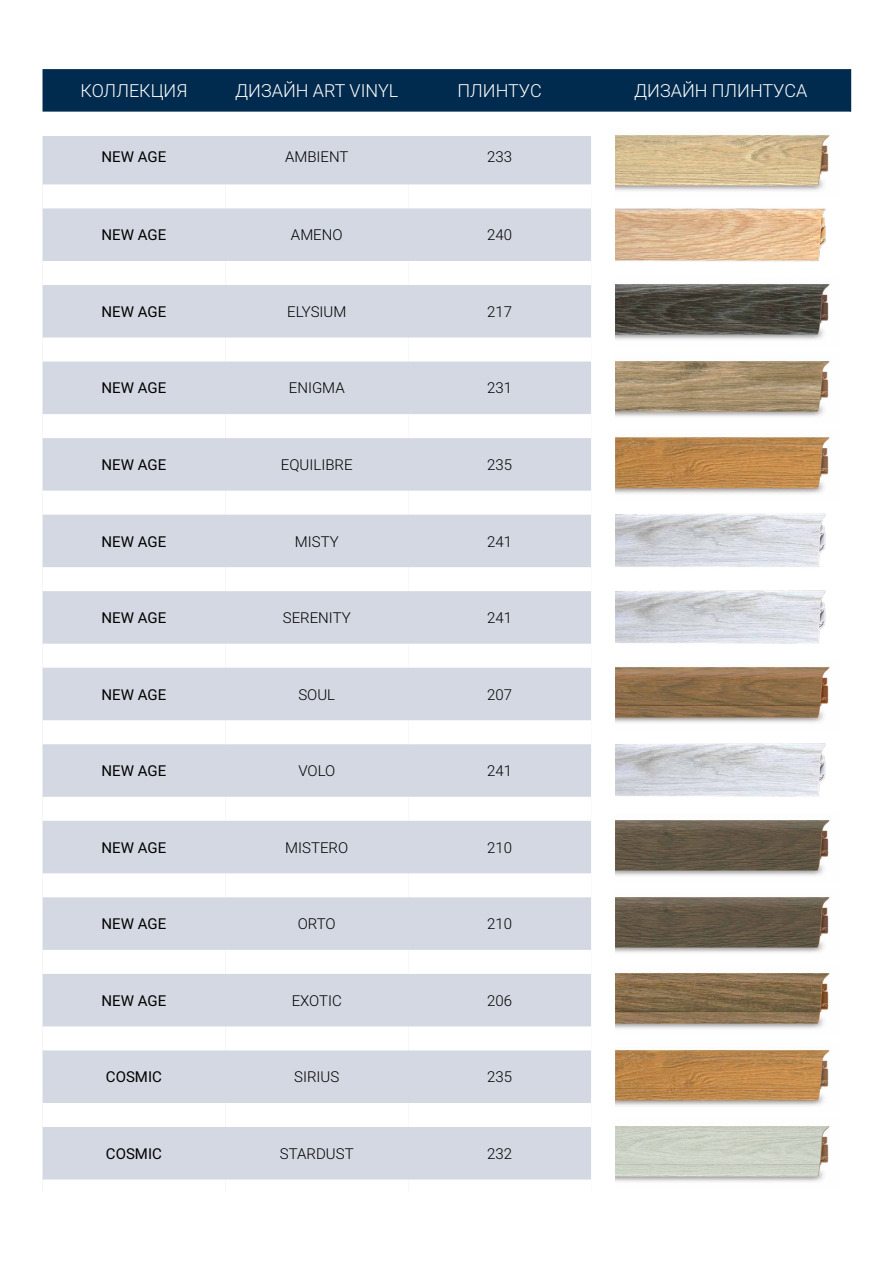
<style>
.page{position:relative;width:893px;height:1263px;background:#fff}
.page>*{position:absolute;margin:0;border:0;box-sizing:border-box;transform-origin:0 0}
.t1{font:300 18px "Roboto";color:#fff}
.t2{font:300 15px "Roboto";color:#000}
.t3{font:15px "Roboto";letter-spacing:-.005em;color:#000}
</style>
<div class="page">
<div style="left:43px;top:136px;width:548px;height:1043px;background:#d3d8e2"></div>
<div style="left:43px;top:184px;width:182px;height:24px;background:#fff"></div>
<div style="left:225px;top:184px;width:183px;height:24px;background:#fff"></div>
<div style="left:408px;top:184px;width:183px;height:24px;background:#fff"></div>
<div style="left:43px;top:261px;width:182px;height:24px;background:#fff"></div>
<div style="left:225px;top:261px;width:183px;height:24px;background:#fff"></div>
<div style="left:408px;top:261px;width:183px;height:24px;background:#fff"></div>
<div style="left:43px;top:337px;width:182px;height:24px;background:#fff"></div>
<div style="left:225px;top:337px;width:183px;height:24px;background:#fff"></div>
<div style="left:408px;top:337px;width:183px;height:24px;background:#fff"></div>
<div style="left:43px;top:414px;width:182px;height:24px;background:#fff"></div>
<div style="left:225px;top:414px;width:183px;height:24px;background:#fff"></div>
<div style="left:408px;top:414px;width:183px;height:24px;background:#fff"></div>
<div style="left:43px;top:491px;width:182px;height:24px;background:#fff"></div>
<div style="left:225px;top:491px;width:183px;height:24px;background:#fff"></div>
<div style="left:408px;top:491px;width:183px;height:24px;background:#fff"></div>
<div style="left:43px;top:567px;width:182px;height:24px;background:#fff"></div>
<div style="left:225px;top:567px;width:183px;height:24px;background:#fff"></div>
<div style="left:408px;top:567px;width:183px;height:24px;background:#fff"></div>
<div style="left:43px;top:644px;width:182px;height:24px;background:#fff"></div>
<div style="left:225px;top:644px;width:183px;height:24px;background:#fff"></div>
<div style="left:408px;top:644px;width:183px;height:24px;background:#fff"></div>
<div style="left:43px;top:720px;width:182px;height:24px;background:#fff"></div>
<div style="left:225px;top:720px;width:183px;height:24px;background:#fff"></div>
<div style="left:408px;top:720px;width:183px;height:24px;background:#fff"></div>
<div style="left:43px;top:797px;width:182px;height:24px;background:#fff"></div>
<div style="left:225px;top:797px;width:183px;height:24px;background:#fff"></div>
<div style="left:408px;top:797px;width:183px;height:24px;background:#fff"></div>
<div style="left:43px;top:873px;width:182px;height:24px;background:#fff"></div>
<div style="left:225px;top:873px;width:183px;height:24px;background:#fff"></div>
<div style="left:408px;top:873px;width:183px;height:24px;background:#fff"></div>
<div style="left:43px;top:950px;width:182px;height:24px;background:#fff"></div>
<div style="left:225px;top:950px;width:183px;height:24px;background:#fff"></div>
<div style="left:408px;top:950px;width:183px;height:24px;background:#fff"></div>
<div style="left:43px;top:1026px;width:182px;height:24px;background:#fff"></div>
<div style="left:225px;top:1026px;width:183px;height:24px;background:#fff"></div>
<div style="left:408px;top:1026px;width:183px;height:24px;background:#fff"></div>
<div style="left:43px;top:1103px;width:182px;height:24px;background:#fff"></div>
<div style="left:225px;top:1103px;width:183px;height:24px;background:#fff"></div>
<div style="left:408px;top:1103px;width:183px;height:24px;background:#fff"></div>
<img style="left:615px;top:134px;width:215px;height:57px">
<img style="left:615px;top:208px;width:211px;height:54px">
<img style="left:615px;top:284px;width:215px;height:56px">
<img style="left:615px;top:361px;width:215px;height:56px">
<img style="left:615px;top:437px;width:215px;height:57px">
<img style="left:615px;top:513px;width:211px;height:54px">
<img style="left:615px;top:590px;width:211px;height:54px">
<img style="left:615px;top:666px;width:215px;height:57px">
<img style="left:615px;top:743px;width:211px;height:54px">
<img style="left:615px;top:820px;width:215px;height:56px">
<img style="left:615px;top:897px;width:215px;height:56px">
<img style="left:615px;top:972px;width:215px;height:57px">
<img style="left:615px;top:1050px;width:215px;height:56px">
<img style="left:615px;top:1125px;width:215px;height:57px">
<div style="left:43px;top:69px;width:807px;height:43px;background:#002a4e"></div>
<hr style="left:850px;top:69px;width:1px;height:43px;background:#002a4e">
<p class="t1" style="left:80px;top:78px;width:108px">КОЛЛЕКЦИЯ</p>
<p class="t1" style="left:235px;top:78px;width:165px">ДИЗАЙН ART VINYL</p>
<p class="t1" style="left:458px;top:78px;width:86px">ПЛИНТУС</p>
<p class="t1" style="left:634px;top:78px;width:175px">ДИЗАЙН ПЛИНТУСА</p>
<p class="t3" style="left:102px;top:146px;width:56px">NEW AGE</p>
<p class="t2" style="left:285px;top:146px;width:65px">AMBIENT</p>
<p class="t2" style="left:487px;top:146px;width:26px">233</p>
<p class="t3" style="left:102px;top:224px;width:56px">NEW AGE</p>
<p class="t2" style="left:291px;top:224px;width:53px">AMENO</p>
<p class="t2" style="left:487px;top:224px;width:26px">240</p>
<p class="t3" style="left:102px;top:301px;width:56px">NEW AGE</p>
<p class="t2" style="left:287px;top:301px;width:61px">ELYSIUM</p>
<p class="t2" style="left:487px;top:301px;width:26px">217</p>
<p class="t3" style="left:102px;top:378px;width:56px">NEW AGE</p>
<p class="t2" style="left:289px;top:378px;width:57px">ENIGMA</p>
<p class="t2" style="left:487px;top:378px;width:26px">231</p>
<p class="t3" style="left:102px;top:454px;width:56px">NEW AGE</p>
<p class="t2" style="left:281px;top:454px;width:73px">EQUILIBRE</p>
<p class="t2" style="left:487px;top:454px;width:26px">235</p>
<p class="t3" style="left:102px;top:531px;width:56px">NEW AGE</p>
<p class="t2" style="left:295px;top:531px;width:45px">MISTY</p>
<p class="t2" style="left:487px;top:531px;width:26px">241</p>
<p class="t3" style="left:102px;top:607px;width:56px">NEW AGE</p>
<p class="t2" style="left:283px;top:607px;width:69px">SERENITY</p>
<p class="t2" style="left:487px;top:607px;width:26px">241</p>
<p class="t3" style="left:102px;top:684px;width:56px">NEW AGE</p>
<p class="t2" style="left:298px;top:684px;width:38px">SOUL</p>
<p class="t2" style="left:487px;top:684px;width:26px">207</p>
<p class="t3" style="left:102px;top:760px;width:56px">NEW AGE</p>
<p class="t2" style="left:298px;top:760px;width:38px">VOLO</p>
<p class="t2" style="left:487px;top:760px;width:26px">241</p>
<p class="t3" style="left:102px;top:837px;width:56px">NEW AGE</p>
<p class="t2" style="left:285px;top:837px;width:65px">MISTERO</p>
<p class="t2" style="left:487px;top:837px;width:26px">210</p>
<p class="t3" style="left:102px;top:913px;width:56px">NEW AGE</p>
<p class="t2" style="left:298px;top:913px;width:39px">ORTO</p>
<p class="t2" style="left:487px;top:913px;width:26px">210</p>
<p class="t3" style="left:102px;top:990px;width:56px">NEW AGE</p>
<p class="t2" style="left:292px;top:990px;width:52px">EXOTIC</p>
<p class="t2" style="left:487px;top:990px;width:26px">206</p>
<p class="t3" style="left:106px;top:1066px;width:57px">COSMIC</p>
<p class="t2" style="left:294px;top:1066px;width:47px">SIRIUS</p>
<p class="t2" style="left:487px;top:1066px;width:26px">235</p>
<p class="t3" style="left:106px;top:1143px;width:57px">COSMIC</p>
<p class="t2" style="left:280px;top:1143px;width:75px">STARDUST</p>
<p class="t2" style="left:487px;top:1143px;width:26px">232</p>
</div>
